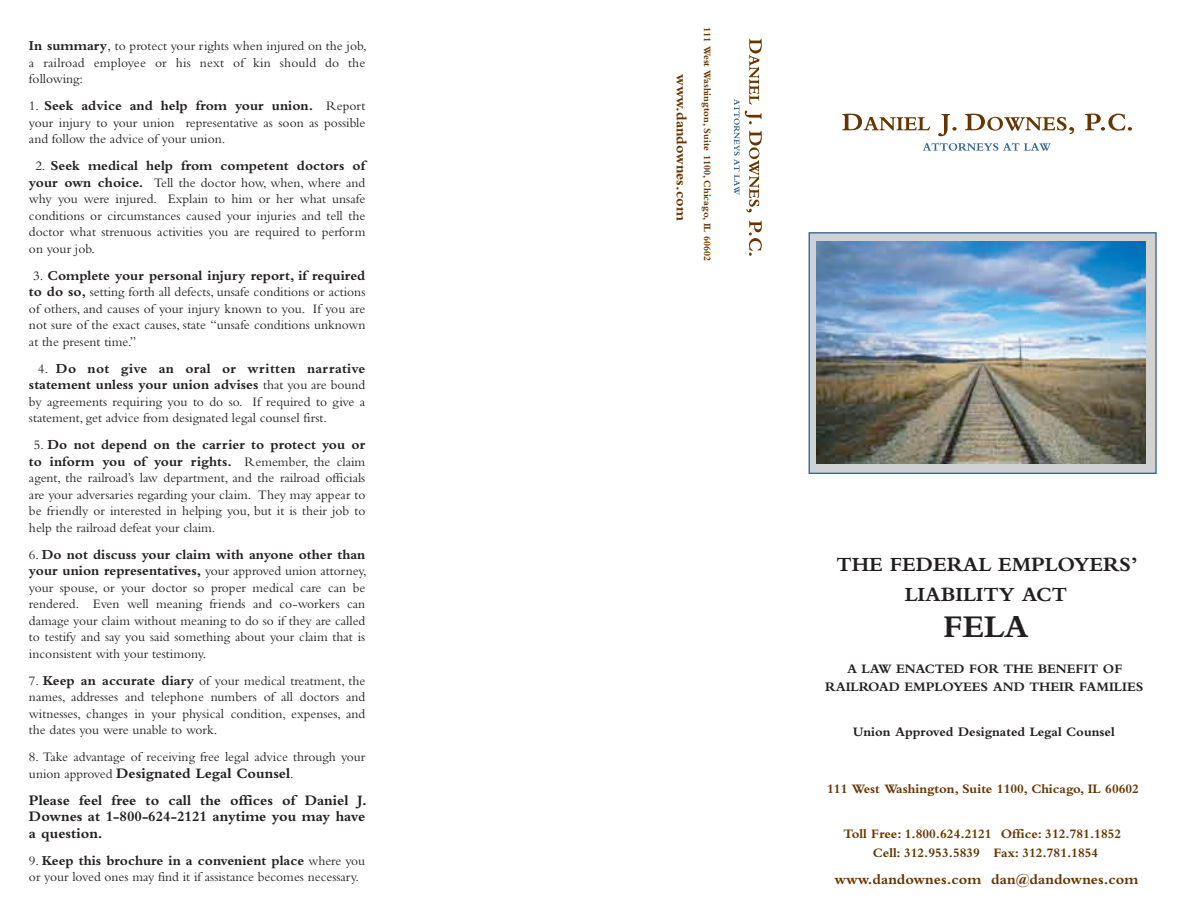
<style>
.page{position:relative;width:1189px;height:918px;background:#fff}
.page>*{position:absolute;margin:0;border:0;box-sizing:border-box;transform-origin:0 0}
.t1{font:700 33px "Bembo";color:#231f20}
.t2{font:700 21px/30px "Bembo";color:#231f20;text-align:center}
.t3{font:700 15px/27px "Bembo";color:#231f20}
.t4{font:700 15px "Bembo";color:#653500}
.t5{font:700 14.25px/16.5px "Bembo";color:#231f20;text-align:right}
.t6{font:13.5px/16.5px "Bembo";color:#231f20;text-align:justify}
.t7{font:700 13.5px/19.5px "Bembo";color:#653500;text-align:center}
.t8{font:700 13.5px/18px "Bembo";color:#231f20;text-align:center}
.t9{font:700 10.2px "Bembo";color:#653500}
.s1{font-weight:700;font-size:14.25px}
.s2{font-size:14.25px}
.s3{font-weight:400;font-size:13.5px}
.s4{font-weight:700}
</style>
<div class="page">
<div style="left:809px;top:233px;width:346px;height:240px;background:#d1d2d4"></div>
<div style="left:808px;top:232px;width:348px;height:242px;border:1px solid #356892"></div>
<svg style="left:842px;top:114px;width:88px;height:16px"></svg>
<svg style="left:938px;top:114px;width:18px;height:22px"></svg>
<svg style="left:965px;top:114px;width:108px;height:20px"></svg>
<svg style="left:1085px;top:114px;width:46px;height:17px"></svg>
<svg style="left:922px;top:143px;width:128px;height:8px"></svg>
<svg style="left:749px;top:221px;width:12px;height:35px"></svg>
<svg style="left:733px;top:39px;width:28px;height:173px"></svg>
<img style="left:816px;top:241px;width:329px;height:223px">
<p class="t6" style="left:29px;top:38px;width:339px"><span class="s1">In summary</span><span class="s2">,</span> to protect your rights when injured on the job, a railroad employee or his next of kin should do the following:</p>
<p class="t5" style="left:29px;top:98px;width:338px"><span class="s3">1.</span> Seek advice and help from your union. <span class="s3">Report</span></p>
<p class="t6" style="left:29px;top:114px;width:338px">your injury to your union representative as soon as possible and follow the advice of your union.</p>
<p class="t5" style="left:35px;top:158px;width:331px"><span class="s3">2.</span> Seek medical help from competent doctors of</p>
<p class="t6" style="left:29px;top:174px;width:338px"><span class="s1">your own choice.</span> Tell the doctor how, when, where and why you were injured. Explain to him or her what unsafe conditions or circumstances caused your injuries and tell the doctor what strenuous activities you are required to perform on your job.</p>
<p class="t5" style="left:33px;top:267px;width:334px"><span class="s3">3.</span> Complete your personal injury report, if required</p>
<p class="t6" style="left:29px;top:284px;width:338px"><span class="s1">to do so</span><span class="s4">,</span> setting forth all defects, unsafe conditions or actions of others, and causes of your injury known to you. If you are not sure of the exact causes, state “unsafe conditions unknown at the present time.”</p>
<p class="t5" style="left:29px;top:360px;width:338px"><span class="s3">4.</span> Do not give an oral or written narrative statement unless your union advises <span class="s3">that you are bound</span></p>
<p class="t6" style="left:29px;top:393px;width:338px">by agreements requiring you to do so. If required to give a statement, get advice from designated legal counsel first.</p>
<p class="t5" style="left:29px;top:437px;width:338px;text-align:center"><span class="s3">5.</span> Do not depend on the carrier to protect you or to inform you of your rights. <span class="s3">Remember, the claim</span></p>
<p class="t6" style="left:29px;top:470px;width:338px">agent, the railroad’s law department, and the railroad officials are your adversaries regarding your claim. They may appear to be friendly or interested in helping you, but it is their job to help the railroad defeat your claim.</p>
<p class="t5" style="left:29px;top:546px;width:338px"><span class="s3">6.</span> Do not discuss your claim with anyone other than</p>
<p class="t6" style="left:29px;top:563px;width:339px"><span class="s1">your union representatives,</span> your approved union attorney, your spouse, or your doctor so proper medical care can be rendered. Even well meaning friends and co-workers can damage your claim without meaning to do so if they are called to testify and say you said something about your claim that is inconsistent with your testimony.</p>
<p class="t6" style="left:29px;top:672px;width:338px">7. <span class="s1">Keep an accurate diary</span> of your medical treatment, the names, addresses and telephone numbers of all doctors and witnesses, changes in your physical condition, expenses, and the dates you were unable to work.</p>
<p class="t6" style="left:29px;top:749px;width:338px">8. Take advantage of receiving free legal advice through your</p>
<p class="t3" style="left:29px;top:760px;width:339px"><span class="s3">union approved</span> Designated Legal Counsel<span class="s3">.<br></span>Please feel free to call the offices of Daniel J.</p>
<p class="t3" style="left:29px;top:808px;width:338px;line-height:16.5px">Downes at 1-800-624-2121 anytime you may have a question.</p>
<p class="t5" style="left:29px;top:852px;width:338px"><span class="s3">9.</span> Keep this brochure in a convenient place <span class="s3">where you</span></p>
<p class="t6" style="left:29px;top:869px;width:331px">or your loved ones may find it if assistance becomes necessary.</p>
<p class="t4" style="left:689px;top:74px;width:148px;rotate:90deg">www.dandownes.com</p>
<p class="t9" style="left:712px;top:27px;width:235px;rotate:90deg">111 West Washington, Suite 1100, Chicago, IL 60602</p>
<h2 class="t2" style="left:836px;top:549px;width:303px">THE FEDERAL EMPLOYERS’<br>LIABILITY ACT</h2>
<h1 class="t1" style="left:943px;top:608px;width:87px">FELA</h1>
<p class="t8" style="left:825px;top:659px;width:319px">A LAW ENACTED FOR THE BENEFIT OF<br>RAILROAD EMPLOYEES AND THEIR FAMILIES</p>
<p class="t8" style="left:852px;top:723px;width:263px">Union Approved Designated Legal Counsel</p>
<p class="t7" style="left:826px;top:779px;width:313px">111 West Washington, Suite 1100, Chicago, IL 60602</p>
<p class="t7" style="left:843px;top:824px;width:279px">Toll Free: 1.800.624.2121 Office: 312.781.1852<br>Cell: 312.953.5839 Fax: 312.781.1854</p>
<p class="t4" style="left:834px;top:871px;width:305px">www.dandownes.com dan@dandownes.com</p>
</div>
